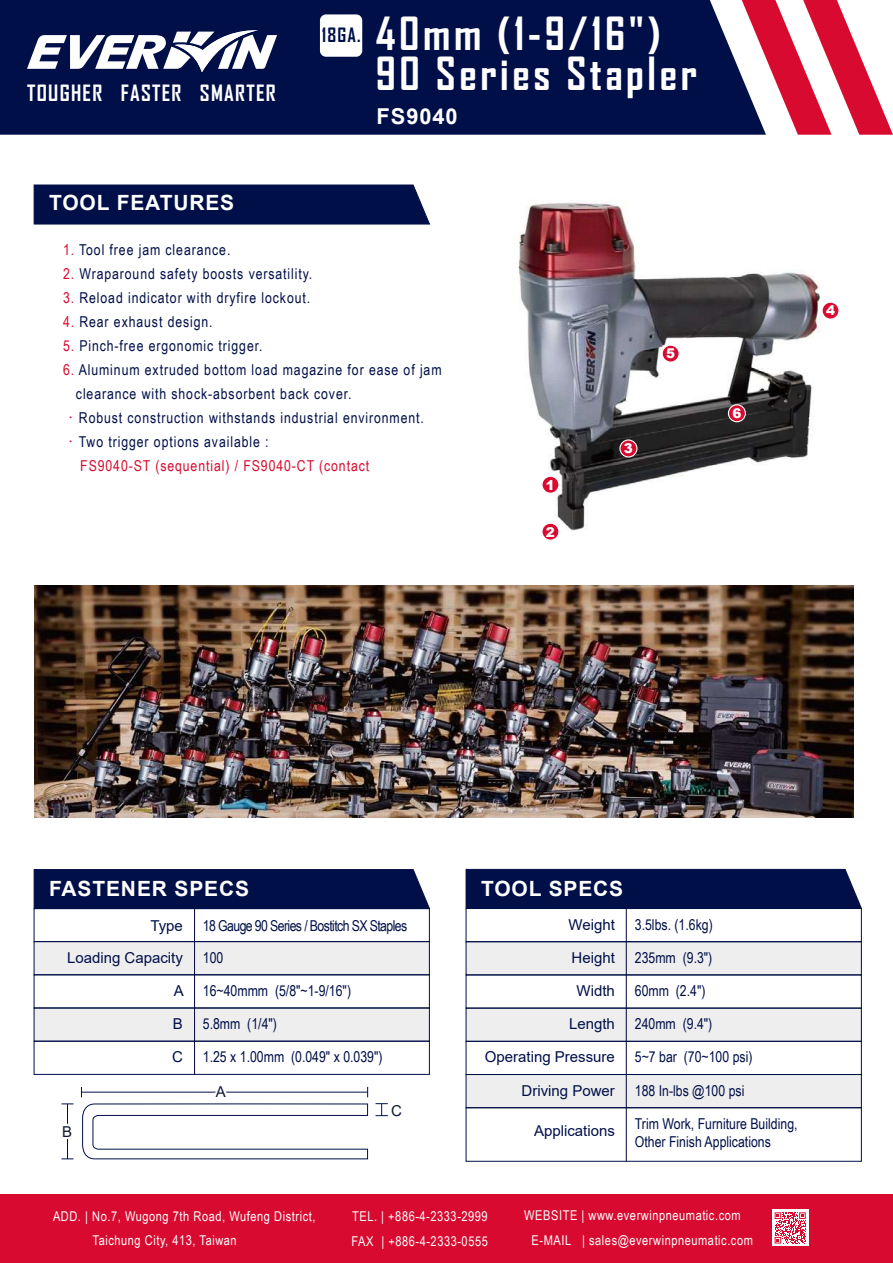
<style>
.page{position:relative;width:893px;height:1263px;background:#fff}
.page>*{position:absolute;margin:0;border:0;box-sizing:border-box;transform-origin:0 0}
.t1{font:700 43.8px/40.3px "Agency FB";letter-spacing:.08em;color:#fff}
.t2{font:700 21.9px "Arial";letter-spacing:.04em;color:#fff}
.t3{font:700 21.45px "Agency FB";letter-spacing:.06em;color:#fff}
.t4{font:700 21px "Arial";letter-spacing:.04em;color:#fff}
.t5{font:700 18.9px "Agency FB";color:#000f48}
.t6{font:15px "Arial Narrow";letter-spacing:.06em;color:#000f48}
.t7{font:15px/18px "Arial Narrow";color:#000f48}
.t8{font:15px "Arial";color:#000f48}
.t9{font:15px "Arial Narrow";letter-spacing:.06em;color:#d80a2f}
.t10{font:15px "Arial Narrow";letter-spacing:-.04em;color:#000f48}
.t11{font:15px "Arial";color:#0f1835}
.t12{font:13.5px/24px "Arial Narrow";letter-spacing:.04em;color:#fff}
.t13{font:900 13.5px "Arial";color:#fff}
.s1{color:#d80a2f}
.s2{font-family:"Adobe Ming Std";font-weight:300;color:#d80a2f}
</style>
<div class="page">
<img style="left:518px;top:200px;width:302px;height:331px">
<div style="left:0;top:0;width:742px;height:135px;background:#000f48"></div>
<svg style="left:27px;top:30px;width:250px;height:42px"></svg>
<div style="left:0;top:1194px;width:893px;height:69px;background:#d80a2f"></div>
<div style="left:772px;top:1209px;width:36px;height:37px;background:#fff"></div>
<svg style="left:775px;top:1212px;width:31px;height:31px"></svg>
<div style="left:320px;top:14px;width:42px;height:43px;background:#fff;border-radius:6px"></div>
<svg style="left:742px;top:0;width:151px;height:135px"></svg>
<div style="left:34px;top:941px;width:395px;height:34px;background:#efeeef"></div>
<div style="left:34px;top:1008px;width:395px;height:33px;background:#efeeef"></div>
<div style="left:466px;top:942px;width:395px;height:33px;background:#efeeef"></div>
<div style="left:466px;top:1008px;width:395px;height:33px;background:#efeeef"></div>
<div style="left:466px;top:1075px;width:395px;height:33px;background:#efeeef"></div>
<div style="left:34px;top:1041px;width:396px;height:34px;border:1px solid #000f48"></div>
<div style="left:34px;top:941px;width:396px;height:34px;border:1px solid #000f48"></div>
<div style="left:34px;top:974px;width:396px;height:34px;border:1px solid #000f48"></div>
<div style="left:34px;top:1007px;width:396px;height:34px;border:1px solid #000f48"></div>
<hr style="left:194px;top:907px;width:1px;height:167px;background:#00053d">
<svg style="left:33px;top:184px;width:397px;height:41px"></svg>
<div style="left:33px;top:869px;width:397px;height:40px;background:#000f48"></div>
<div style="left:465px;top:869px;width:397px;height:40px;background:#000f48"></div>
<div style="left:466px;top:908px;width:396px;height:34px;border:1px solid #000f48"></div>
<div style="left:466px;top:941px;width:396px;height:34px;border:1px solid #000f48"></div>
<div style="left:466px;top:974px;width:396px;height:34px;border:1px solid #000f48"></div>
<div style="left:466px;top:1008px;width:396px;height:34px;border:1px solid #000f48"></div>
<div style="left:466px;top:1107px;width:396px;height:55px;border:1px solid #000f48"></div>
<div style="left:466px;top:1074px;width:396px;height:34px;border:1px solid #000f48"></div>
<hr style="left:626px;top:908px;width:1px;height:253px;background:#00053d">
<svg style="left:57px;top:1068px;width:311px;height:92px"></svg>
<svg style="left:376px;top:1103px;width:12px;height:14px"></svg>
<svg style="left:662px;top:345px;width:18px;height:18px"></svg>
<svg style="left:619px;top:439px;width:18px;height:18px"></svg>
<svg style="left:728px;top:404px;width:18px;height:18px"></svg>
<svg style="left:822px;top:302px;width:17px;height:17px"></svg>
<svg style="left:541px;top:476px;width:18px;height:18px"></svg>
<svg style="left:541px;top:523px;width:18px;height:18px"></svg>
<img style="left:34px;top:586px;width:820px;height:231px">
<h3 class="t3" style="left:27px;top:80px;width:250px">TOUGHER FASTER SMARTER</h3>
<h3 class="t4" style="left:49px;top:188px;width:187px">TOOL FEATURES</h3>
<p class="t5" style="left:322px;top:23px;width:40px">18GA.</p>
<h1 class="t1" style="left:376px;top:12px;width:323px">40mm (1-9/16")<br>90 Series Stapler</h1>
<h2 class="t2" style="left:377px;top:101px;width:82px">FS9040</h2>
<p class="t6" style="left:63px;top:239px;width:169px"><span class="s1">1.</span> Tool free jam clearance.</p>
<p class="t6" style="left:63px;top:263px;width:251px"><span class="s1">2.</span> Wraparound safety boosts versatility.</p>
<p class="t6" style="left:63px;top:287px;width:249px"><span class="s1">3.</span> Reload indicator with dryfire lockout.</p>
<p class="t6" style="left:63px;top:311px;width:151px"><span class="s1">4.</span> Rear exhaust design.</p>
<p class="t6" style="left:63px;top:335px;width:201px"><span class="s1">5.</span> Pinch-free ergonomic trigger.</p>
<p class="t6" style="left:63px;top:359px;width:380px"><span class="s1">6.</span> Aluminum extruded bottom load magazine for ease of jam</p>
<p class="t6" style="left:76px;top:383px;width:277px">clearance with shock-absorbent back cover.</p>
<p class="t6" style="left:63px;top:407px;width:362px"><span class="s2">．</span>Robust construction withstands industrial environment.</p>
<p class="t6" style="left:63px;top:431px;width:207px"><span class="s2">．</span>Two trigger options available :</p>
<p class="t9" style="left:80px;top:455px;width:290px">FS9040-ST (sequential) / FS9040-CT (contact</p>
<p class="t13" style="left:546px;top:475px;width:10px">1</p>
<p class="t13" style="left:546px;top:522px;width:10px">2</p>
<p class="t13" style="left:624px;top:439px;width:10px">3</p>
<p class="t13" style="left:666px;top:344px;width:10px">5</p>
<p class="t13" style="left:732px;top:403px;width:10px">6</p>
<p class="t13" style="left:826px;top:301px;width:10px">4</p>
<h3 class="t4" style="left:49px;top:874px;width:201px">FASTENER SPECS</h3>
<p class="t8" style="left:150px;top:915px;width:34px">Type</p>
<p class="t10" style="left:203px;top:914px;width:206px">18 Gauge 90 Series / Bostitch SX Staples</p>
<h3 class="t4" style="left:481px;top:873px;width:144px">TOOL SPECS</h3>
<p class="t8" style="left:568px;top:914px;width:48px">Weight</p>
<p class="t6" style="left:635px;top:913px;width:79px">3.5lbs. (1.6kg)</p>
<p class="t8" style="left:67px;top:947px;width:117px">Loading Capacity</p>
<p class="t8" style="left:174px;top:980px;width:12px">A</p>
<p class="t8" style="left:173px;top:1013px;width:12px">B</p>
<p class="t6" style="left:203px;top:946px;width:22px">100</p>
<p class="t7" style="left:203px;top:981px;width:150px">16~40mmm (5/8"~1-9/16")</p>
<p class="t6" style="left:203px;top:1013px;width:76px">5.8mm (1/4")</p>
<p class="t8" style="left:571px;top:947px;width:45px">Height</p>
<p class="t8" style="left:576px;top:980px;width:40px">Width</p>
<p class="t8" style="left:569px;top:1013px;width:47px">Length</p>
<p class="t6" style="left:635px;top:946px;width:79px">235mm (9.3")</p>
<p class="t6" style="left:635px;top:980px;width:72px">60mm (2.4")</p>
<p class="t6" style="left:635px;top:1013px;width:79px">240mm (9.4")</p>
<p class="t8" style="left:172px;top:1047px;width:12px">C</p>
<p class="t7" style="left:203px;top:1047px;width:181px">1.25 x 1.00mm (0.049" x 0.039")</p>
<p class="t8" style="left:485px;top:1047px;width:132px">Operating Pressure</p>
<p class="t7" style="left:635px;top:1047px;width:119px">5~7 bar (70~100 psi)</p>
<p class="t11" style="left:216px;top:1082px;width:12px">A</p>
<p class="t7" style="left:635px;top:1081px;width:111px">188 In-lbs @100 psi</p>
<p class="t8" style="left:521px;top:1080px;width:95px">Driving Power</p>
<p class="t11" style="left:62px;top:1121px;width:12px">B</p>
<p class="t12" style="left:93px;top:1204px;width:224px;text-indent:-40px">ADD. | No.7, Wugong 7th Road, Wufeng District,<br>Taichung City, 413, Taiwan</p>
<p class="t11" style="left:391px;top:1100px;width:12px">C</p>
<p class="t8" style="left:534px;top:1120px;width:82px">Applications</p>
<p class="t7" style="left:635px;top:1114px;width:164px">Trim Work, Furniture Building,<br>Other Finish Applications</p>
<p class="t12" style="left:462px;top:1204px;width:28px">0555</p>
<p class="t12" style="left:524px;top:1203px;width:218px">WEBSITE | www.everwinpneumatic.com</p>
<p class="t12" style="left:352px;top:1229px;width:138px">FAX | +886-4-2333-0555</p>
<p class="t12" style="left:352px;top:1204px;width:137px">TEL. | +886-4-2333-2999</p>
<p class="t12" style="left:532px;top:1228px;width:223px">E-MAIL | sales@everwinpneumatic.com</p>
</div>
